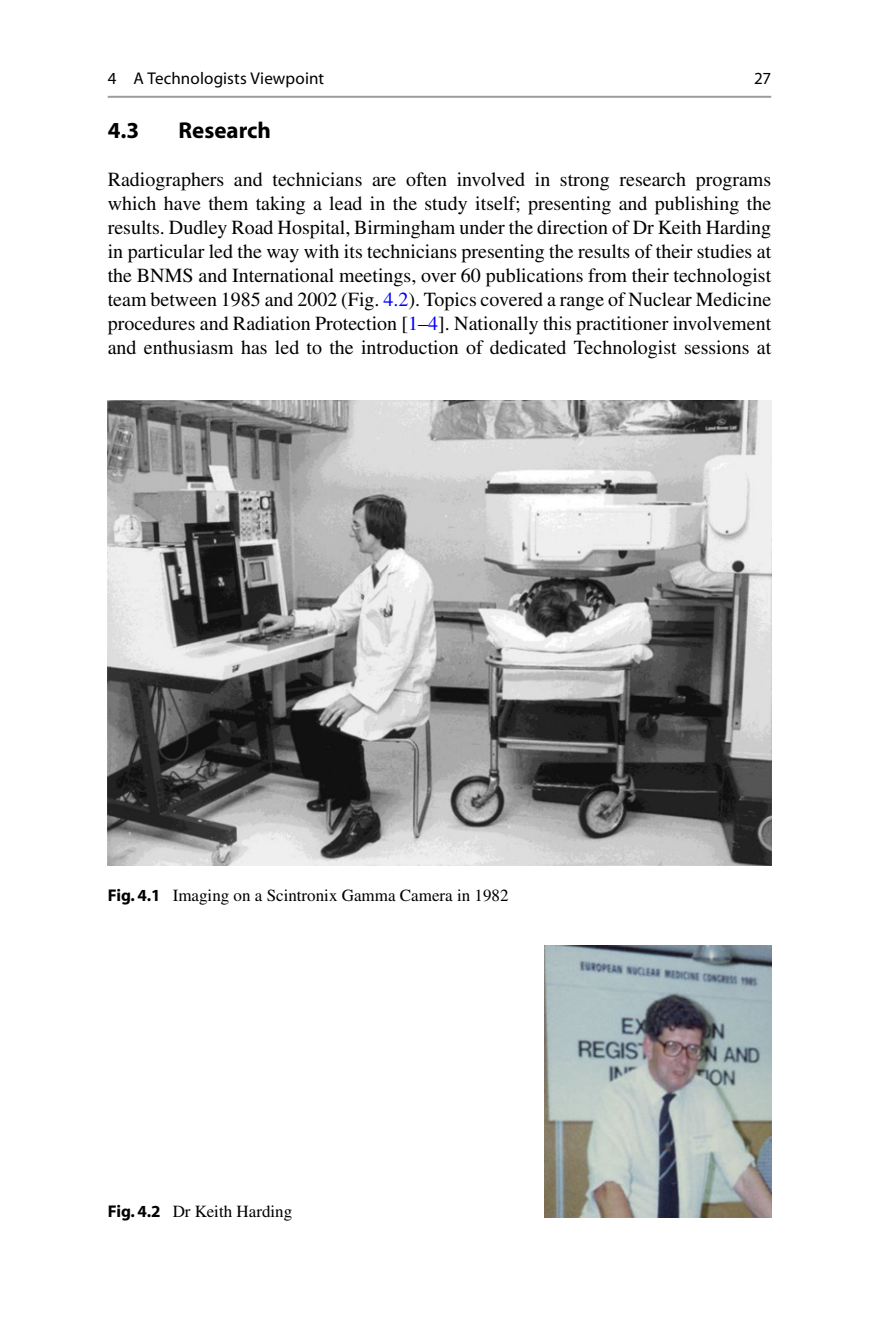
<style>
.page{position:relative;width:879px;height:1333px;background:#fff}
.page>*{position:absolute;margin:0;border:0;box-sizing:border-box;transform-origin:0 0}
.t1{font:700 23px "Cnxqdp Vrdshj Myriad";color:#000}
.t2{font:20px/24px "Gvwblw Qndrhc Times";color:#000;text-align:justify}
.t3{font:17px "Gvwblw Qndrhc Times";color:#000}
.t4{font:17px "Mmpsnx Xcgkgk Myriad";letter-spacing:.01em;color:#000}
.s1{color:#0000fa}
.s2{font-family:"Cnxqdp Vrdshj Myriad";font-weight:700}
</style>
<div class="page">
<img style="left:108px;top:400px;width:663px;height:465px">
<img style="left:544px;top:945px;width:227px;height:272px">
<hr style="left:108px;top:96px;width:663px;height:2px;background:#9c9c9c">
<p class="t4" style="left:108px;top:72px;width:218px">4 A Technologists Viewpoint</p>
<p class="t4" style="left:754px;top:72px;width:19px">27</p>
<p class="t1" style="left:108px;top:122px;width:33px">4.3</p>
<p class="t1" style="left:179px;top:122px;width:94px">Research</p>
<p class="t2" style="left:108px;top:169px;width:665px">Radiographers and technicians are often involved in strong research programs which have them taking a lead in the study itself; presenting and publishing the results. Dudley Road Hospital, Birmingham under the direction of Dr Keith Harding in particular led the way with its technicians presenting the results of their studies at the BNMS and International meetings, over 60 publications from their technologist team between 1985 and 2002 (Fig. <span class="s1">4.2</span> ). Topics covered a range of Nuclear Medicine procedures and Radiation Protection [ <span class="s1">1</span> – <span class="s1">4</span> ]. Nationally this practitioner involvement and enthusiasm has led to the introduction of dedicated Technologist sessions at</p>
<p class="t3" style="left:108px;top:889px;width:402px"><span class="s2">Fig. 4.1</span> Imaging on a Scintronix Gamma Camera in 1982</p>
<p class="t3" style="left:108px;top:1205px;width:186px"><span class="s2">Fig. 4.2</span> Dr Keith Harding</p>
</div>
